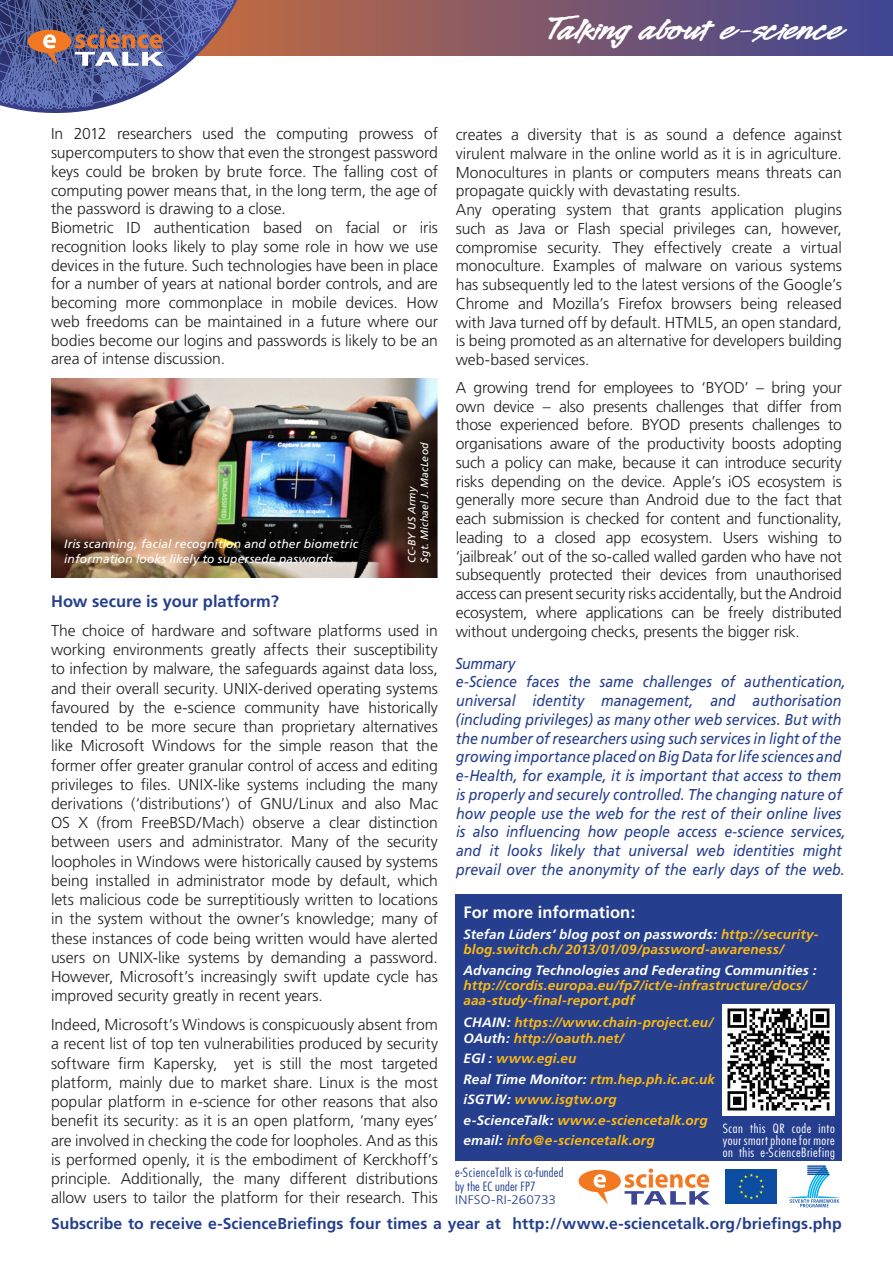
<style>
.page{position:relative;width:893px;height:1263px;background:#fff}
.page>*{position:absolute;margin:0;border:0;box-sizing:border-box;transform-origin:0 0}
.t1{font:700 35.1px "Legault";letter-spacing:-.015em;color:#fff;scale:1.22 1}
.t2{font:700 16.5px "Frutiger";color:#253f8e}
.t3{font:700 16.5px "Frutiger";color:#fff}
.t4{font:300 15.75px/18.8px "Frutiger";letter-spacing:-.005em;color:#231f20;text-align:justify}
.t5{font:italic 15.75px/18.8px "Frutiger";color:#253f8e;scale:.9 1}
.t6{font:700 15.75px "Frutiger";letter-spacing:.005em;color:#253f8e}
.t7{font:italic 15.75px "Frutiger";letter-spacing:-.025em;color:#253f8e;scale:.9 1}
.t8{font:italic 700 13.5px/15.5px "Frutiger";letter-spacing:.01em;color:#fcb814}
.t9{font:italic 700 13.5px "Frutiger";letter-spacing:.01em;color:#fff}
.t10{font:300 condensed 12.45px "Futura";letter-spacing:.045em;color:#fff;scale:1.09 1}
.t11{font:300 condensed 12.45px/13.5px "Futura";letter-spacing:.015em;color:#253f8e;scale:1.09 1}
.t12{font:300 12.45px "Frutiger";letter-spacing:.01em;color:#253f8e;scale:1.09 1}
.t13{font:italic 12px/14.4px "Frutiger";letter-spacing:.01em;color:#fff}
.t14{font:italic 10.5px "Frutiger";letter-spacing:.015em;color:#fff}
.s1{color:#fff}
</style>
<div class="page">
<svg style="left:257px;top:0;width:636px;height:55px;background:#7a566d"></svg>
<svg style="left:0;top:0;width:257px;height:113px"></svg>
<img style="left:51px;top:378px;width:387px;height:199px">
<div style="left:455px;top:894px;width:387px;height:266px;background:#253f8e"></div>
<img style="left:723px;top:1004px;width:112px;height:111px">
<svg style="left:725px;top:1169px;width:1px;height:35px"></svg>
<div style="left:726px;top:1169px;width:51px;height:35px;background:#0d4da1"></div>
<svg style="left:738px;top:1173px;width:26px;height:26px"></svg>
<svg style="left:788px;top:1165px;width:53px;height:42px"></svg>
<svg style="left:579px;top:1168px;width:131px;height:36px"></svg>
<p class="t1" style="left:545px;top:12px;width:245px">Talking about e-science</p>
<p class="t4" style="left:51px;top:125px;width:388px">In 2012 researchers used the computing prowess of supercomputers to show that even the strongest password keys could be broken by brute force. The falling cost of computing power means that, in the long term, the age of the password is drawing to a close.</p>
<p class="t4" style="left:51px;top:219px;width:388px">Biometric ID authentication based on facial or iris recognition looks likely to play some role in how we use devices in the future. Such technologies have been in place for a number of years at national border controls, and are becoming more commonplace in mobile devices. How web freedoms can be maintained in a future where our bodies become our logins and passwords is likely to be an area of intense discussion.</p>
<p class="t13" style="left:64px;top:537px;width:295px">Iris scanning, facial recognition and other biometric information looks likely to supersede paswords.</p>
<p class="t14" style="left:418px;top:563px;width:122px;rotate:-90deg">Sgt. Michael J. MacLeod</p>
<p class="t14" style="left:406px;top:563px;width:78px;rotate:-90deg">CC-BY US Army</p>
<p class="t2" style="left:51px;top:592px;width:230px">How secure is your platform?</p>
<p class="t4" style="left:51px;top:621px;width:388px;line-height:19.2px">The choice of hardware and software platforms used in working environments greatly affects their susceptibility to infection by malware, the safeguards against data loss, and their overall security. UNIX-derived operating systems favoured by the e-science community have historically tended to be more secure than proprietary alternatives like Microsoft Windows for the simple reason that the former offer greater granular control of access and editing privileges to files. UNIX-like systems including the many derivations (‘distributions’) of GNU/Linux and also Mac OS X (from FreeBSD/Mach) observe a clear distinction between users and administrator. Many of the security loopholes in Windows were historically caused by systems being installed in administrator mode by default, which lets malicious code be surreptitiously written to locations in the system without the owner’s knowledge; many of these instances of code being written would have alerted users on UNIX-like systems by demanding a password.<br>However, Microsoft’s increasingly swift update cycle has improved security greatly in recent years.</p>
<p class="t4" style="left:51px;top:1015px;width:388px;line-height:19.2px">Indeed, Microsoft’s Windows is conspicuously absent from a recent list of top ten vulnerabilities produced by security software firm Kapersky, yet is still the most targeted platform, mainly due to market share. Linux is the most popular platform in e-science for other reasons that also benefit its security: as it is an open platform, ‘many eyes’ are involved in checking the code for loopholes. And as this is performed openly, it is the embodiment of Kerckhoff’s principle. Additionally, the many different distributions allow users to tailor the platform for their research. This</p>
<p class="t4" style="left:456px;top:126px;width:388px">creates a diversity that is as sound a defence against virulent malware in the online world as it is in agriculture.<br>Monocultures in plants or computers means threats can propagate quickly with devastating results.</p>
<p class="t4" style="left:456px;top:201px;width:388px">Any operating system that grants application plugins such as Java or Flash special privileges can, however, compromise security. They effectively create a virtual monoculture. Examples of malware on various systems has subsequently led to the latest versions of the Google’s Chrome and Mozilla’s Firefox browsers being released with Java turned off by default. HTML5, an open standard, is being promoted as an alternative for developers building web-based services.</p>
<p class="t4" style="left:456px;top:378px;width:388px">A growing trend for employees to ‘BYOD’ – bring your own device – also presents challenges that differ from those experienced before. BYOD presents challenges to organisations aware of the productivity boosts adopting such a policy can make, because it can introduce security risks depending on the device. Apple’s iOS ecosystem is generally more secure than Android due to the fact that each submission is checked for content and functionality, leading to a closed app ecosystem. Users wishing to ‘jailbreak’ out of the so-called walled garden who have not subsequently protected their devices from unauthorised access can present security risks accidentally, but the Android ecosystem, where applications can be freely distributed without undergoing checks, presents the bigger risk.</p>
<p class="t7" style="left:456px;top:654px;width:68px">Summary</p>
<p class="t5" style="left:455px;top:673px;width:435px">e-Science faces the same challenges of authentication, universal identity management, and authorisation (including privileges) as many other web services. But with the number of researchers using such services in light of the growing importance placed on Big Data for life sciences and e-Health, for example, it is important that access to them is properly and securely controlled. The changing nature of how people use the web for the rest of their online lives is also influencing how people access e-science services, and it looks likely that universal web identities might prevail over the anonymity of the early days of the web.</p>
<p class="t3" style="left:463px;top:903px;width:174px">For more information:</p>
<p class="t8" style="left:463px;top:926px;width:357px"><span class="s1">Stefan Lüders’ blog post on passwords:</span> http://security&shy;blog.switch.ch/ 2013/01/09/password-awareness/</p>
<p class="t9" style="left:463px;top:962px;width:354px">Advancing Technologies and Federating Communities :</p>
<p class="t8" style="left:463px;top:978px;width:344px">http://cordis.europa.eu/fp7/ict/e-infrastructure/docs/ aaa-study-final-report.pdf</p>
<p class="t8" style="left:463px;top:1015px;width:251px"><span class="s1">CHAIN:</span> https://www.chain-project.eu/</p>
<p class="t8" style="left:463px;top:1030px;width:161px"><span class="s1">OAuth:</span> http://oauth.net/</p>
<p class="t8" style="left:463px;top:1051px;width:114px"><span class="s1">EGI :</span> www.egi.eu</p>
<p class="t8" style="left:463px;top:1071px;width:253px"><span class="s1">Real Time Monitor:</span> rtm.hep.ph.ic.ac.uk</p>
<p class="t8" style="left:463px;top:1092px;width:155px"><span class="s1">iSGTW:</span> www.isgtw.org</p>
<p class="t8" style="left:463px;top:1112px;width:246px"><span class="s1">e-ScienceTalk:</span> www.e-sciencetalk.org</p>
<p class="t8" style="left:463px;top:1133px;width:193px"><span class="s1">email:</span> info@e-sciencetalk.org</p>
<p class="t10" style="left:723px;top:1121px;width:104px">Scan this QR code into</p>
<p class="t10" style="left:723px;top:1133px;width:104px">your smart phone for more</p>
<p class="t10" style="left:723px;top:1145px;width:104px">on this e-ScienceBriefing</p>
<p class="t11" style="left:455px;top:1166px;width:101px">e-ScienceTalk is co‑funded by the EC under FP7</p>
<p class="t12" style="left:455px;top:1193px;width:94px">INFSO-RI-260733</p>
<p class="t6" style="left:51px;top:1215px;width:792px">Subscribe to receive e-ScienceBriefings four times a year at http://www.e-sciencetalk.org/briefings.php</p>
</div>
